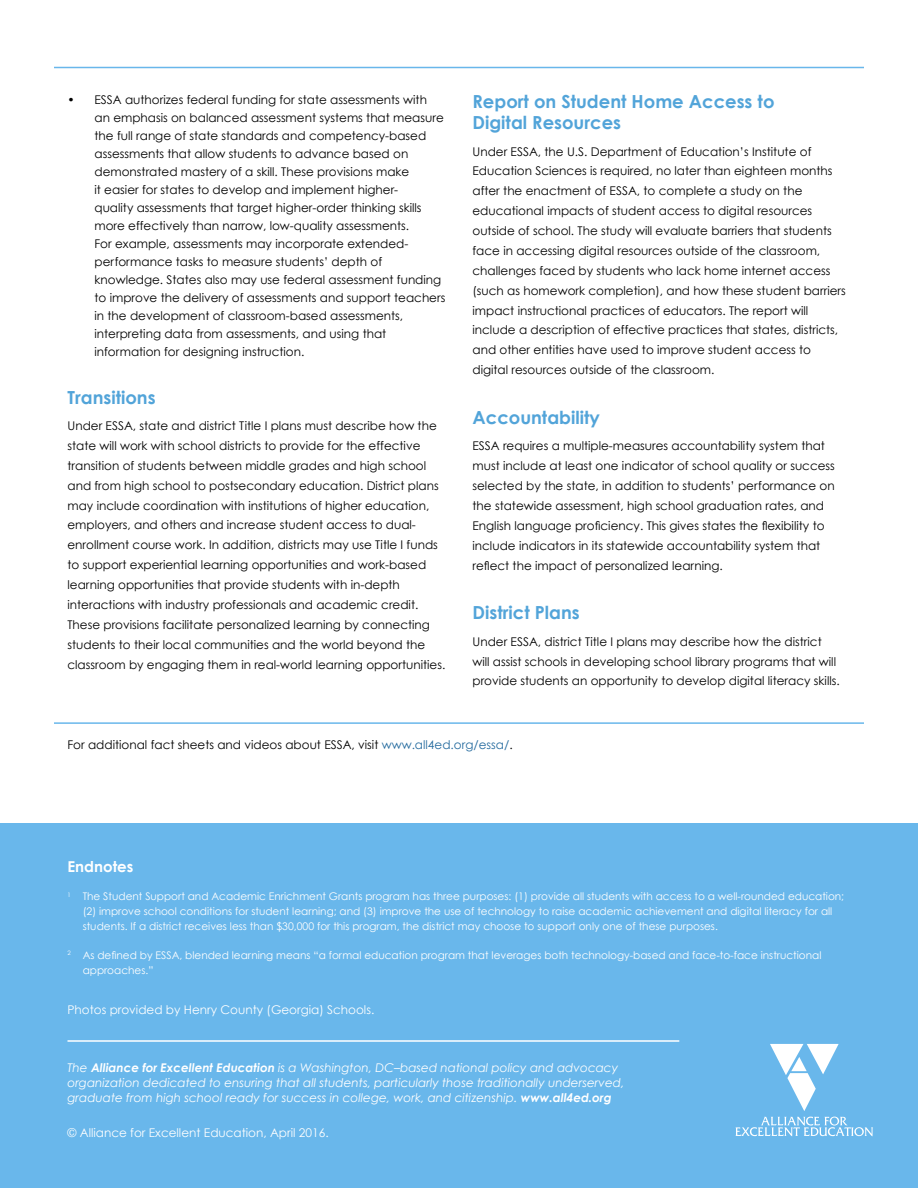
<style>
.page{position:relative;width:918px;height:1188px;background:#fff}
.page>*{position:absolute;margin:0;border:0;box-sizing:border-box;transform-origin:0 0}
.t1{font:700 18px/21px "Century Gothic";color:#52a4d9}
.t2{font:700 15px "Century Gothic";color:#fff}
.t3{font:12px/19.8px "Century Gothic";color:#000}
.t4{font:italic 12px/15px "Century Gothic";color:#fff}
.t5{font:12px "Century Gothic";color:#fff}
.t6{font:10.5px/15px "Century Gothic";color:#fff}
.s1{color:#236a9e}
.s2{font-weight:700}
.s3{font-style:italic}
</style>
<div class="page">
<hr style="left:54px;top:67px;width:810px;height:1px;background:#69b7eb">
<div style="left:0;top:824px;width:918px;height:364px;background:#69b7eb"></div>
<hr style="left:68px;top:1040px;width:611px;height:2px;background:#fff">
<svg style="left:770px;top:1044px;width:69px;height:67px"></svg>
<svg style="left:735px;top:1117px;width:138px;height:19px"></svg>
<hr style="left:54px;top:722px;width:810px;height:2px;background:#69b7eb">
<p class="t3" style="left:94px;top:90px;width:352px;line-height:18px;text-indent:-27px">• ESSA authorizes federal funding for state assessments with an emphasis on balanced assessment systems that measure the full range of state standards and competency-based assessments that allow students to advance based on demonstrated mastery of a skill. These provisions make<br>it easier for states to develop and implement higher-<br>quality assessments that target higher-order thinking skills more effectively than narrow, low-quality assessments.<br>For example, assessments may incorporate extended&shy;performance tasks to measure students’ depth of knowledge. States also may use federal assessment funding to improve the delivery of assessments and support teachers in the development of classroom-based assessments, interpreting data from assessments, and using that information for designing instruction.</p>
<h1 class="t1" style="left:68px;top:386px;width:90px">Transitions</h1>
<p class="t3" style="left:68px;top:416px;width:379px">Under ESSA, state and district Title I plans must describe how the state will work with school districts to provide for the effective transition of students between middle grades and high school and from high school to postsecondary education. District plans may include coordination with institutions of higher education, employers, and others and increase student access to dual&shy;enrollment course work. In addition, districts may use Title I funds to support experiential learning opportunities and work-based learning opportunities that provide students with in-depth interactions with industry professionals and academic credit.<br>These provisions facilitate personalized learning by connecting students to their local communities and the world beyond the classroom by engaging them in real-world learning opportunities.</p>
<h1 class="t1" style="left:472px;top:91px;width:304px">Report on Student Home Access to<br>Digital Resources</h1>
<p class="t3" style="left:472px;top:141px;width:375px">Under ESSA, the U.S. Department of Education’s Institute of Education Sciences is required, no later than eighteen months after the enactment of ESSA, to complete a study on the educational impacts of student access to digital resources outside of school. The study will evaluate barriers that students face in accessing digital resources outside of the classroom, challenges faced by students who lack home internet access (such as homework completion), and how these student barriers impact instructional practices of educators. The report will include a description of effective practices that states, districts, and other entities have used to improve student access to digital resources outside of the classroom.</p>
<h1 class="t1" style="left:472px;top:406px;width:129px">Accountability</h1>
<p class="t3" style="left:472px;top:436px;width:364px">ESSA requires a multiple-measures accountability system that must include at least one indicator of school quality or success selected by the state, in addition to students’ performance on the statewide assessment, high school graduation rates, and English language proficiency. This gives states the flexibility to include indicators in its statewide accountability system that reflect the impact of personalized learning.</p>
<h1 class="t1" style="left:472px;top:602px;width:109px">District Plans</h1>
<p class="t3" style="left:472px;top:631px;width:369px">Under ESSA, district Title I plans may describe how the district will assist schools in developing school library programs that will provide students an opportunity to develop digital literacy skills.</p>
<p class="t3" style="left:68px;top:735px;width:447px">For additional fact sheets and videos about ESSA, visit <span class="s1">www.all4ed.org/essa/</span>.</p>
<p class="t2" style="left:68px;top:857px;width:67px">Endnotes</p>
<p class="t6" style="left:83px;top:889px;width:763px;text-indent:-15px"><sup>1</sup> The Student Support and Academic Enrichment Grants program has three purposes: (1) provide all students with access to a well-rounded education; (2) improve school conditions for student learning; and (3) improve the use of technology to raise academic achievement and digital literacy for all students. If a district receives less than $30,000 for this program, the district may choose to support only one of these purposes.</p>
<p class="t6" style="left:83px;top:947px;width:740px;text-indent:-15px"><sup>2</sup> As defined by ESSA, blended learning means “a formal education program that leverages both technology-based and face-to-face instructional approaches.”</p>
<p class="t5" style="left:68px;top:1002px;width:308px">Photos provided by Henry County (Georgia) Schools.</p>
<p class="t4" style="left:68px;top:1060px;width:558px">The <span class="s2">Alliance for Excellent Education</span> is a Washington, DC–based national policy and advocacy organization dedicated to ensuring that all students, particularly those traditionally underserved, graduate from high school ready for success in college, work, and citizenship. <span class="s2">www.all4ed.org</span></p>
<p class="t5" style="left:68px;top:1125px;width:263px"><span class="s3">©</span> Alliance for Excellent Education, April 2016.</p>
</div>
